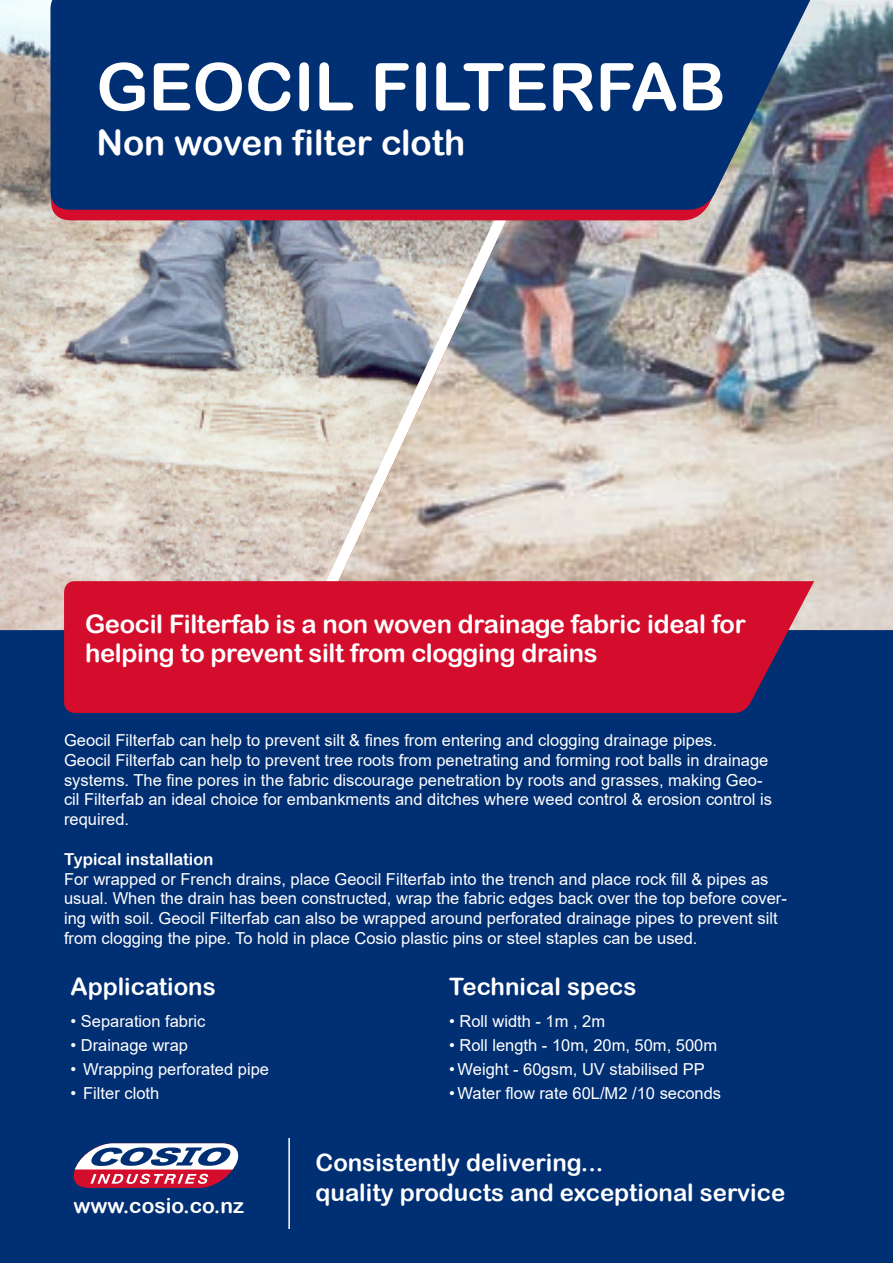
<style>
.page{position:relative;width:893px;height:1263px;background:#fff}
.page>*{position:absolute;margin:0;border:0;box-sizing:border-box;transform-origin:0 0}
.t1{font:66px "Arial Rounded MT Bold";color:#fff}
.t2{font:35.1px "Arial Rounded MT Bold";color:#fff}
.t3{font:25.5px/28.5px "Arial Rounded MT Bold";letter-spacing:-.01em;color:#fff}
.t4{font:24px "Arial Rounded MT Bold";color:#fff}
.t5{font:21px "Arial Rounded MT Bold";color:#fff}
.t6{font:16.5px/19.8px "Arial";color:#fff}
.t7{font:16.5px "Arial Rounded MT Bold";color:#fff}
</style>
<div class="page">
<div style="left:0;top:630px;width:893px;height:633px;background:#002f73"></div>
<img style="left:597px;top:0;width:296px;height:630px">
<img style="left:0;top:0;width:597px;height:630px">
<svg style="left:51px;top:210px;width:759px;height:10px;fill:#d30d2b"></svg>
<svg style="left:50px;top:0;width:766px;height:210px;fill:#002f73"></svg>
<div style="left:64px;top:581px;width:750px;height:132px;background:#d30d2b"></div>
<hr style="left:288px;top:1138px;width:2px;height:91px;background:#fff">
<svg style="left:73px;top:1143px;width:166px;height:45px"></svg>
<p class="t1" style="left:96px;top:48px;width:631px">GEOCIL FILTERFAB</p>
<p class="t2" style="left:96px;top:121px;width:370px">Non woven filter cloth</p>
<p class="t3" style="left:85px;top:610px;width:662px">Geocil Filterfab is a non woven drainage fabric ideal for helping to prevent silt from clogging drains</p>
<p class="t6" style="left:64px;top:730px;width:654px">Geocil Filterfab can help to prevent silt &amp; fines from entering and clogging drainage pipes.</p>
<p class="t6" style="left:64px;top:750px;width:709px">Geocil Filterfab can help to prevent tree roots from penetrating and forming root balls in drainage systems. The fine pores in the fabric discourage penetration by roots and grasses, making Geo&shy;cil Filterfab an ideal choice for embankments and ditches where weed control &amp; erosion control is required.</p>
<p class="t7" style="left:64px;top:849px;width:151px">Typical installation</p>
<p class="t6" style="left:64px;top:869px;width:724px">For wrapped or French drains, place Geocil Filterfab into the trench and place rock fill &amp; pipes as usual. When the drain has been constructed, wrap the fabric edges back over the top before cover&shy;ing with soil. Geocil Filterfab can also be wrapped around perforated drainage pipes to prevent silt from clogging the pipe. To hold in place Cosio plastic pins or steel staples can be used.</p>
<p class="t4" style="left:70px;top:972px;width:147px">Applications</p>
<p class="t6" style="left:70px;top:1011px;width:137px">• Separation fabric</p>
<p class="t6" style="left:70px;top:1035px;width:119px">• Drainage wrap</p>
<p class="t6" style="left:70px;top:1059px;width:200px">• Wrapping perforated pipe</p>
<p class="t6" style="left:70px;top:1083px;width:90px">• Filter cloth</p>
<p class="t5" style="left:73px;top:1193px;width:172px">www.cosio.co.nz</p>
<p class="t4" style="left:449px;top:972px;width:189px">Technical specs</p>
<p class="t6" style="left:449px;top:1011px;width:158px">• Roll width - 1m , 2m</p>
<p class="t6" style="left:449px;top:1035px;width:270px">• Roll length - 10m, 20m, 50m, 500m</p>
<p class="t6" style="left:449px;top:1059px;width:257px">• Weight - 60gsm, UV stabilised PP</p>
<p class="t6" style="left:449px;top:1083px;width:274px">• Water flow rate 60L/M2 /10 seconds</p>
<p class="t4" style="left:316px;top:1148px;width:289px">Consistently delivering...</p>
<p class="t4" style="left:316px;top:1178px;width:471px">quality products and exceptional service</p>
</div>
